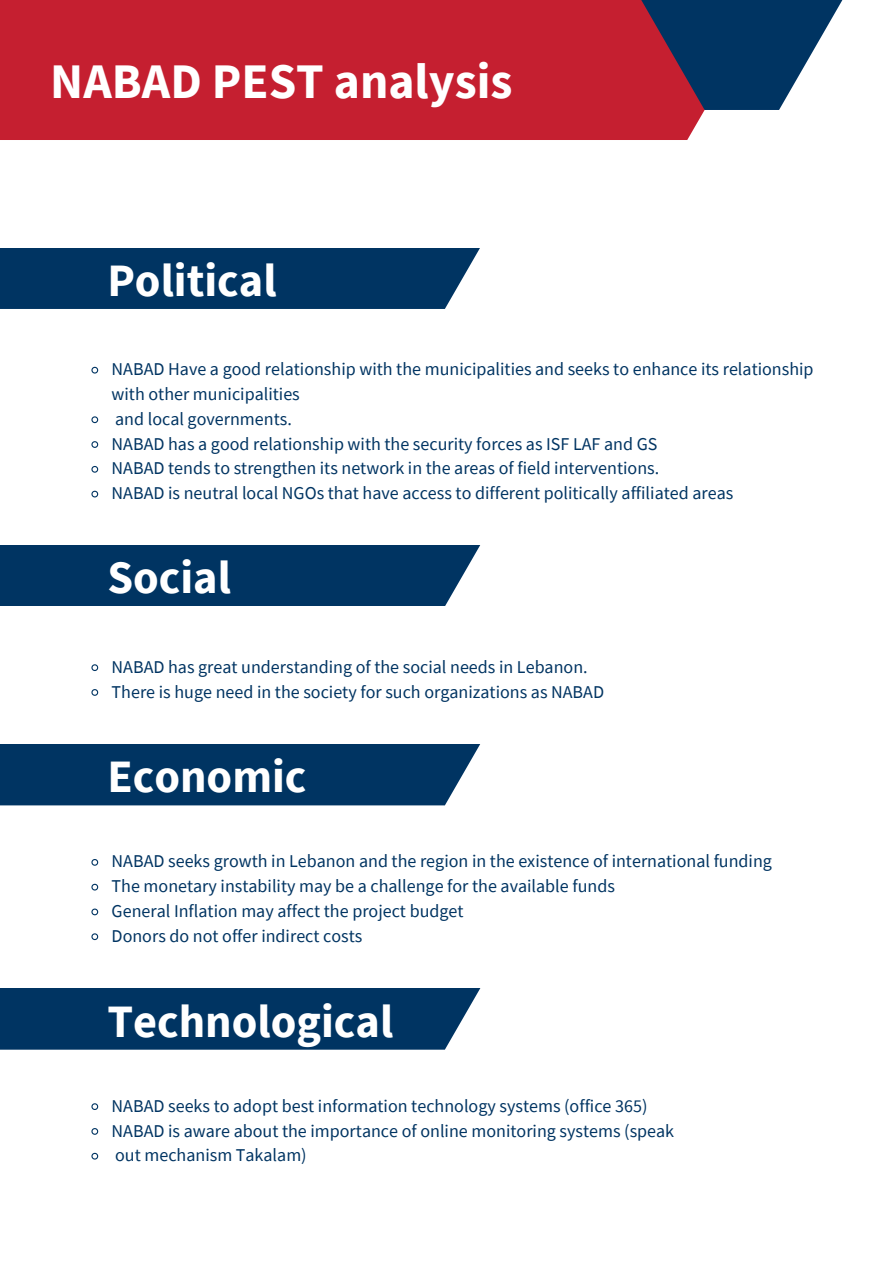
<style>
.page{position:relative;width:894px;height:1264px;background:#fff}
.page>*{position:absolute;margin:0;border:0;box-sizing:border-box;transform-origin:0 0}
.t1{font:700 49.65px "Source Sans Pro";color:#fff}
.t2{font:700 46.35px "Source Sans Pro";color:#fff}
.t3{font:18px/24.8px "Source Sans Pro";color:#003462}
</style>
<div class="page">
<div style="left:0;top:248px;width:480px;height:61px;background:#003462"></div>
<div style="left:0;top:545px;width:481px;height:61px;background:#003462"></div>
<div style="left:0;top:744px;width:481px;height:61px;background:#003462"></div>
<div style="left:0;top:988px;width:481px;height:61px;background:#003462"></div>
<div style="left:0;top:0;width:705px;height:140px;background:#c51f30"></div>
<svg style="left:634px;top:0;width:209px;height:110px"></svg>
<svg style="left:91px;top:366px;width:8px;height:8px"></svg>
<svg style="left:91px;top:416px;width:8px;height:8px"></svg>
<svg style="left:91px;top:441px;width:8px;height:7px"></svg>
<svg style="left:91px;top:466px;width:8px;height:7px"></svg>
<svg style="left:91px;top:490px;width:8px;height:8px"></svg>
<svg style="left:91px;top:664px;width:8px;height:7px"></svg>
<svg style="left:91px;top:689px;width:8px;height:7px"></svg>
<svg style="left:91px;top:859px;width:8px;height:7px"></svg>
<svg style="left:91px;top:883px;width:8px;height:8px"></svg>
<svg style="left:91px;top:908px;width:8px;height:8px"></svg>
<svg style="left:91px;top:933px;width:8px;height:7px"></svg>
<svg style="left:91px;top:1103px;width:8px;height:7px"></svg>
<svg style="left:91px;top:1128px;width:8px;height:7px"></svg>
<svg style="left:91px;top:1152px;width:8px;height:8px"></svg>
<p class="t1" style="left:50px;top:49px;width:463px">NABAD PEST analysis</p>
<p class="t2" style="left:107px;top:250px;width:171px">Political</p>
<p class="t3" style="left:112px;top:356px;width:703px">NABAD Have a good relationship with the municipalities and seeks to enhance its relationship with other municipalities</p>
<p class="t3" style="left:115px;top:406px;width:178px">and local governments.</p>
<p class="t3" style="left:112px;top:431px;width:547px">NABAD has a good relationship with the security forces as ISF LAF and GS</p>
<p class="t3" style="left:112px;top:455px;width:549px">NABAD tends to strengthen its network in the areas of field interventions.</p>
<p class="t3" style="left:112px;top:480px;width:623px">NABAD is neutral local NGOs that have access to different politically affiliated areas</p>
<p class="t2" style="left:107px;top:547px;width:125px">Social</p>
<p class="t3" style="left:112px;top:654px;width:477px">NABAD has great understanding of the social needs in Lebanon.</p>
<p class="t3" style="left:112px;top:678px;width:494px">There is huge need in the society for such organizations as NABAD</p>
<p class="t2" style="left:107px;top:746px;width:200px">Economic</p>
<p class="t3" style="left:112px;top:848px;width:661px">NABAD seeks growth in Lebanon and the region in the existence of international funding</p>
<p class="t3" style="left:112px;top:873px;width:504px">The monetary instability may be a challenge for the available funds</p>
<p class="t3" style="left:112px;top:898px;width:353px">General Inflation may affect the project budget</p>
<p class="t3" style="left:112px;top:923px;width:252px">Donors do not offer indirect costs</p>
<p class="t2" style="left:107px;top:990px;width:287px">Technological</p>
<p class="t3" style="left:112px;top:1092px;width:537px">NABAD seeks to adopt best information technology systems (office 365)</p>
<p class="t3" style="left:112px;top:1117px;width:564px">NABAD is aware about the importance of online monitoring systems (speak</p>
<p class="t3" style="left:115px;top:1142px;width:193px">out mechanism Takalam)</p>
</div>
